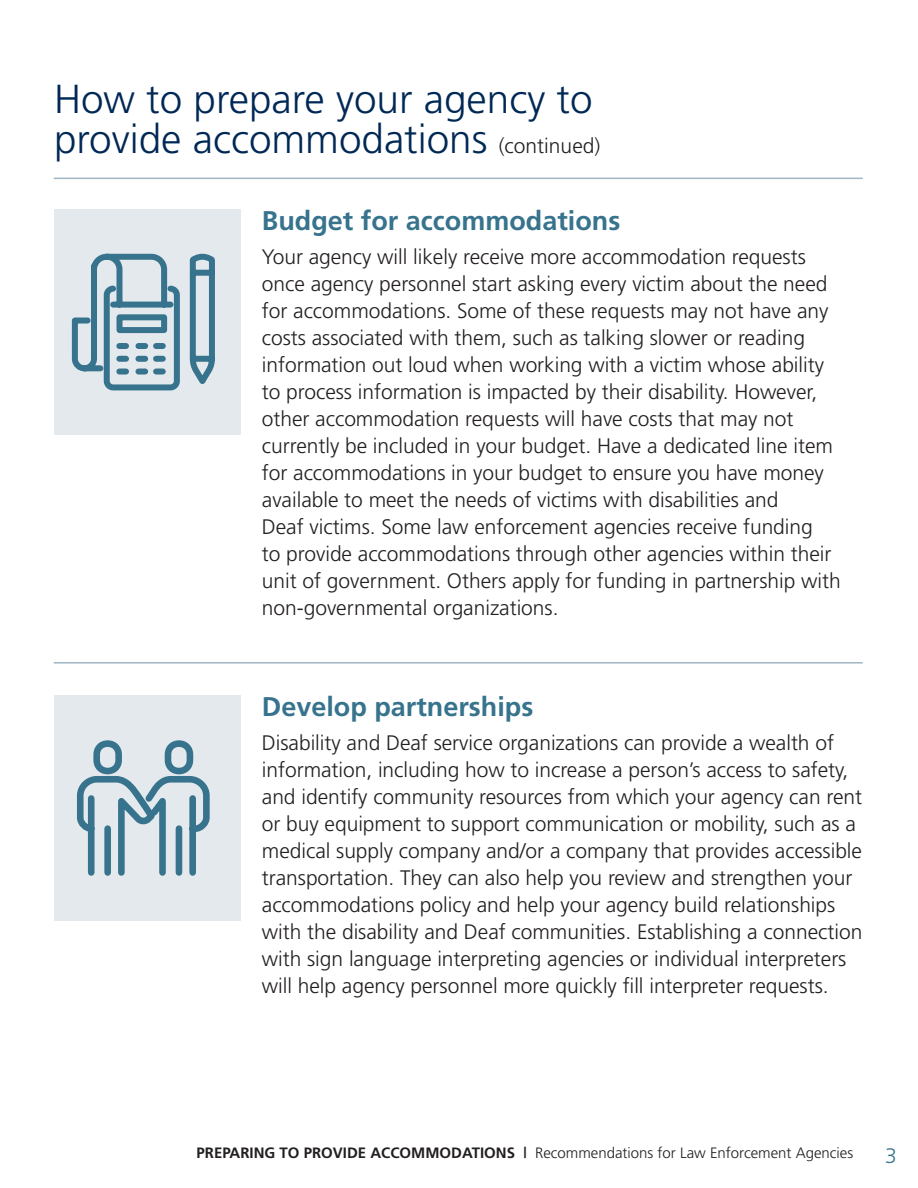
<style>
.page{position:relative;width:918px;height:1188px;background:#fff}
.page>*{position:absolute;margin:0;border:0;box-sizing:border-box;transform-origin:0 0}
.t1{font:300 40.5px/40.5px "Frutiger";color:#002855}
.t2{font:700 27px "Frutiger";color:#37738d}
.t3{font:300 21px/27px "Frutiger";color:#231f20}
.t4{font:300 21px "Frutiger";color:#37738d}
.t5{font:300 15px "Frutiger";color:#231f20}
.s1{font-size:21px;color:#231f20}
.s2{font-weight:700}
</style>
<div class="page">
<div style="left:54px;top:695px;width:186px;height:226px;background:#e4e9ee"></div>
<div style="left:54px;top:209px;width:186px;height:226px;background:#e4e9ee"></div>
<hr style="left:54px;top:178px;width:809px;height:1px;background:#9fb6c5">
<hr style="left:54px;top:662px;width:809px;height:2px;background:#9fb6c5">
<svg style="left:71px;top:253px;width:144px;height:138px"></svg>
<svg style="left:77px;top:740px;width:133px;height:136px"></svg>
<h2 class="t1" style="left:54px;top:78px;width:548px">How to prepare your agency to provide accommodations <span class="s1">(continued)</span></h2>
<p class="t2" style="left:262px;top:205px;width:360px">Budget for accommodations</p>
<p class="t3" style="left:262px;top:243px;width:580px">Your agency will likely receive more accommodation requests once agency personnel start asking every victim about the need for accommodations. Some of these requests may not have any costs associated with them, such as talking slower or reading information out loud when working with a victim whose ability to process information is impacted by their disability. However, other accommodation requests will have costs that may not currently be included in your budget. Have a dedicated line item for accommodations in your budget to ensure you have money available to meet the needs of victims with disabilities and<br>Deaf victims. Some law enforcement agencies receive funding<br>to provide accommodations through other agencies within their unit of government. Others apply for funding in partnership with non-governmental organizations.</p>
<p class="t2" style="left:262px;top:691px;width:273px">Develop partnerships</p>
<p class="t3" style="left:262px;top:729px;width:602px">Disability and Deaf service organizations can provide a wealth of information, including how to increase a person’s access to safety, and identify community resources from which your agency can rent or buy equipment to support communication or mobility, such as a medical supply company and/or a company that provides accessible transportation. They can also help you review and strengthen your accommodations policy and help your agency build relationships with the disability and Deaf communities. Establishing a connection with sign language interpreting agencies or individual interpreters will help agency personnel more quickly fill interpreter requests.</p>
<p class="t5" style="left:197px;top:1144px;width:658px"><span class="s2">PREPARING TO PROVIDE ACCOMMODATIONS |</span> Recommendations for Law Enforcement Agencies</p>
<p class="t4" style="left:885px;top:1143px;width:13px">3</p>
</div>
